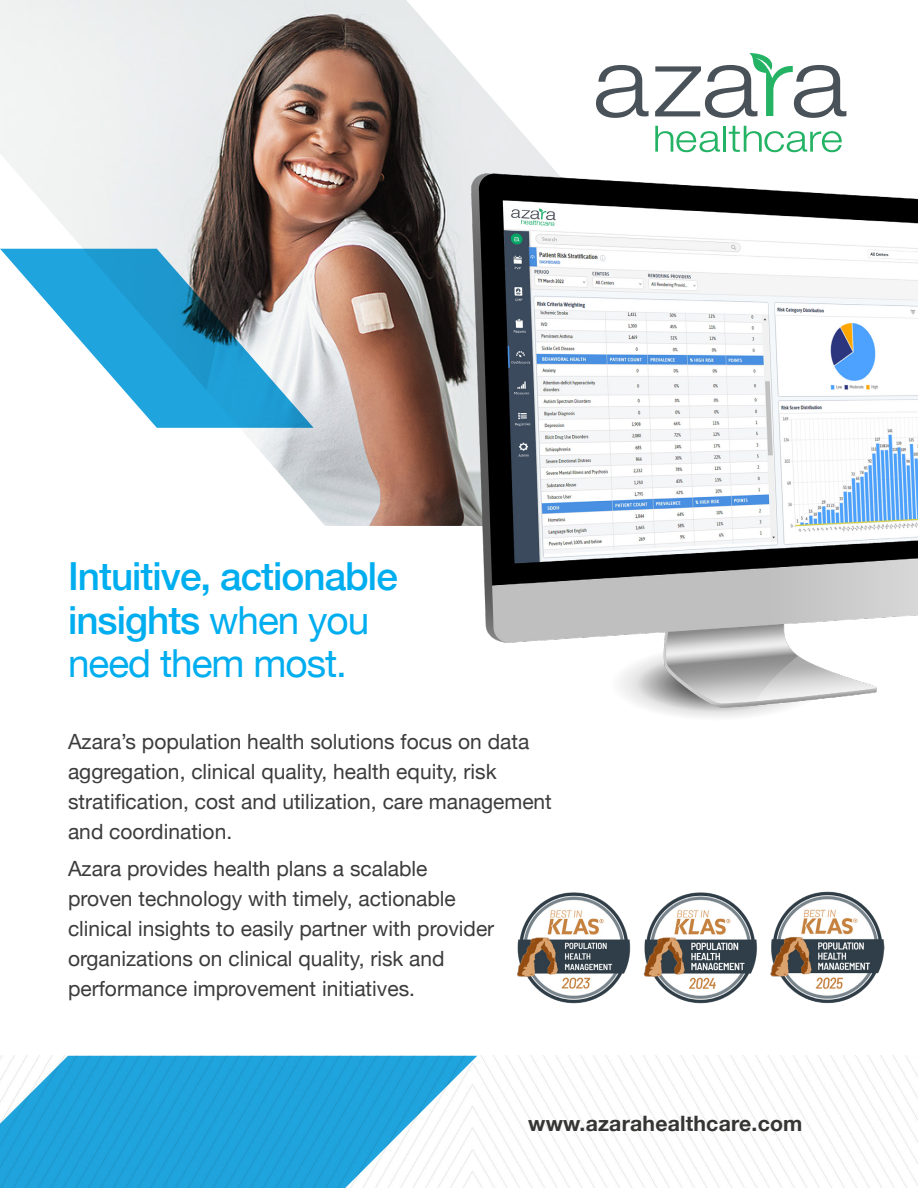
<style>
.page{position:relative;width:918px;height:1188px;background:#fff}
.page>*{position:absolute;margin:0;border:0;box-sizing:border-box;transform-origin:0 0}
.t1{font:500 38.7px "Helvetica Neue";letter-spacing:-.025em;color:#00aeef}
.t2{font:38.7px "Helvetica Neue";letter-spacing:-.025em;color:#00aeef}
.t3{font:700 21.15px "Helvetica Neue";letter-spacing:.01em;color:#353533}
.Bullet_Styles{font:21px/30px "Helvetica Neue";color:#3c3c3c}
.s1{font-weight:400}
</style>
<div class="page">
<img style="left:0;top:0;width:847px;height:526px">
<svg style="left:0;top:249px;width:314px;height:179px"></svg>
<svg style="left:596px;top:65px;width:53px;height:53px"></svg>
<svg style="left:655px;top:53px;width:191px;height:65px"></svg>
<svg style="left:655px;top:126px;width:65px;height:26px"></svg>
<hr style="left:723px;top:126px;width:3px;height:26px;background:#24b364">
<svg style="left:729px;top:126px;width:113px;height:26px"></svg>
<svg style="left:0;top:1056px;width:477px;height:132px;fill:#20a4dd"></svg>
<img style="left:434px;top:155px;width:484px;height:562px">
<img style="left:517px;top:892px;width:368px;height:111px">
<p class="t1" style="left:68px;top:545px;width:331px">Intuitive, actionable</p>
<p class="t1" style="left:68px;top:589px;width:303px">insights <span class="s1">when you</span></p>
<p class="t2" style="left:68px;top:636px;width:281px">need them most.</p>
<p class="Bullet_Styles" style="left:68px;top:728px;width:485px">Azara’s population health solutions focus on data aggregation, clinical quality, health equity, risk stratification, cost and utilization, care management and coordination.</p>
<p class="Bullet_Styles" style="left:68px;top:854px;width:428px">Azara provides health plans a scalable proven technology with timely, actionable clinical insights to easily partner with provider organizations on clinical quality, risk and performance improvement initiatives.</p>
<p class="t3" style="left:528px;top:1107px;width:276px">www.azarahealthcare.com</p>
</div>
